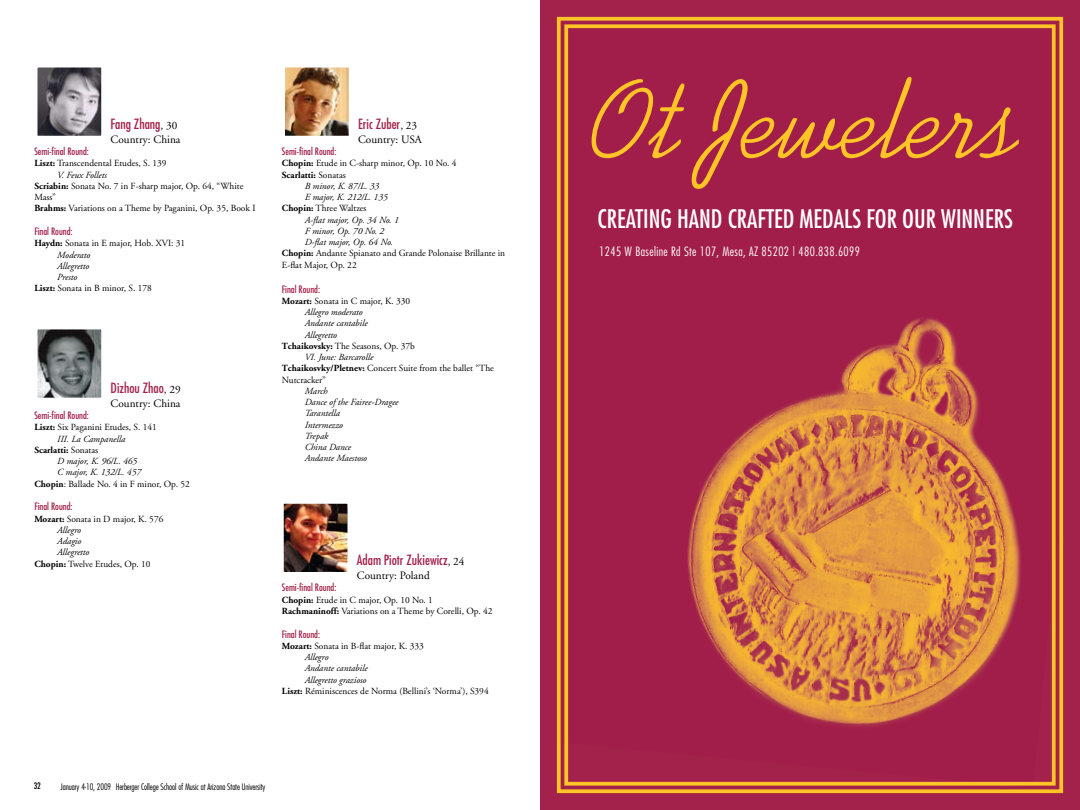
<style>
.page{position:relative;width:1080px;height:810px;background:#fff}
.page>*{position:absolute;margin:0;border:0;box-sizing:border-box;transform-origin:0 0}
.t1{font:112.75px "Kaufmann";color:#ffc425}
.t2{font:condensed 25px "Futura";color:#fff}
.t3{font:condensed 13.75px "Futura";color:#a2224b}
.t4{font:300 condensed 12.5px "Futura";letter-spacing:.03em;color:#fff}
.t5{font:11.25px "Adobe Garamond";color:#000}
.t6{font:condensed 10px "Futura";color:#a2224b}
.t7{font:9.38px/11.2px "Adobe Garamond";color:#000}
.t8{font:italic 9.38px/11.2px "Adobe Garamond";color:#000}
.t9{font:700 9.38px "Adobe Garamond";color:#000}
.t10{font:300 condensed 8.75px "Futura";letter-spacing:-.01em;color:#000}
.t11{font:condensed 8.75px "Futura";color:#000}
.s1{font-family:"Adobe Garamond";font-stretch:normal;font-size:11.25px;color:#000}
.s2{font-weight:700}
.s3{font-weight:400}
</style>
<div class="page">
<div style="left:540px;top:0;width:540px;height:810px;background:#a2224b"></div>
<img style="left:39px;top:69px;width:61px;height:65px">
<div style="left:34px;top:64px;width:71px;height:75px;border:4px solid #fff"></div>
<img style="left:39px;top:331px;width:61px;height:65px">
<div style="left:34px;top:326px;width:71px;height:75px;border:4px solid #fff"></div>
<img style="left:286px;top:69px;width:61px;height:65px">
<div style="left:281px;top:64px;width:71px;height:75px;border:4px solid #fff"></div>
<img style="left:285px;top:505px;width:61px;height:66px">
<div style="left:280px;top:500px;width:71px;height:76px;border:4px solid #fff"></div>
<svg style="left:556px;top:16px;width:508px;height:778px"></svg>
<div style="left:564px;top:24px;width:492px;height:762px;border:4px solid #ffc425"></div>
<h3 class="t3" style="left:111px;top:115px;width:68px">Fang Zhang<span class="s1">, 30</span></h3>
<p class="t5" style="left:111px;top:133px;width:71px">Country: China</p>
<p class="t6" style="left:34px;top:145px;width:56px">Semi-final Round:</p>
<p class="t7" style="left:34px;top:158px;width:134px"><span class="s2">Liszt:</span> Transcendental Etudes, S. 139</p>
<p class="t8" style="left:57px;top:169px;width:51px">V. Feux Follets</p>
<p class="t7" style="left:34px;top:181px;width:211px"><span class="s2">Scriabin:</span> Sonata No. 7 in F-sharp major, Op. 64, “White</p>
<p class="t7" style="left:34px;top:192px;width:23px">Mass”</p>
<p class="t7" style="left:34px;top:203px;width:223px"><span class="s2">Brahms:</span> Variations on a Theme by Paganini, Op. 35, Book I</p>
<p class="t6" style="left:34px;top:225px;width:40px">Final Round:</p>
<p class="t7" style="left:34px;top:238px;width:152px"><span class="s2">Haydn:</span> Sonata in E major, Hob. XVI: 31</p>
<p class="t8" style="left:57px;top:249px;width:35px">Moderato</p>
<p class="t8" style="left:57px;top:261px;width:34px">Allegretto</p>
<p class="t8" style="left:57px;top:272px;width:22px">Presto</p>
<p class="t7" style="left:34px;top:283px;width:119px"><span class="s2">Liszt:</span> Sonata in B minor, S. 178</p>
<h3 class="t3" style="left:111px;top:379px;width:72px">Dizhou Zhao<span class="s1">, 29</span></h3>
<p class="t5" style="left:111px;top:397px;width:71px">Country: China</p>
<p class="t6" style="left:34px;top:409px;width:56px">Semi-final Round:</p>
<p class="t7" style="left:34px;top:422px;width:124px"><span class="s2">Liszt:</span> Six Paganini Etudes, S. 141</p>
<p class="t8" style="left:57px;top:433px;width:69px">III. La Campanella</p>
<p class="t9" style="left:34px;top:445px;width:65px">Scarlatti: <span class="s3">Sonatas</span></p>
<p class="t8" style="left:57px;top:456px;width:82px">D major, K. 96/L. 465</p>
<p class="t8" style="left:57px;top:467px;width:85px">C major, K. 132/L. 457</p>
<p class="t7" style="left:34px;top:478px;width:157px"><span class="s2">Chopin</span>: Ballade No. 4 in F minor, Op. 52</p>
<p class="t6" style="left:34px;top:500px;width:40px">Final Round:</p>
<p class="t7" style="left:34px;top:513px;width:131px"><span class="s2">Mozart:</span> Sonata in D major, K. 576</p>
<p class="t8" style="left:57px;top:525px;width:25px">Allegro</p>
<p class="t8" style="left:57px;top:536px;width:26px">Adagio</p>
<p class="t8" style="left:57px;top:547px;width:34px">Allegretto</p>
<p class="t7" style="left:34px;top:558px;width:118px"><span class="s2">Chopin:</span> Twelve Etudes, Op. 10</p>
<h3 class="t3" style="left:358px;top:115px;width:61px">Eric Zuber<span class="s1">, 23</span></h3>
<p class="t5" style="left:358px;top:133px;width:65px">Country: USA</p>
<p class="t6" style="left:282px;top:145px;width:56px">Semi-final Round:</p>
<p class="t7" style="left:282px;top:158px;width:176px"><span class="s2">Chopin:</span> Etude in C-sharp minor, Op. 10 No. 4</p>
<p class="t9" style="left:282px;top:170px;width:65px">Scarlatti: <span class="s3">Sonatas</span></p>
<p class="t8" style="left:304px;top:181px;width:76px">B minor, K. 87/L. 33</p>
<p class="t8" style="left:304px;top:192px;width:85px">E major, K. 212/L. 135</p>
<p class="t7" style="left:282px;top:203px;width:86px"><span class="s2">Chopin:</span> Three Waltzes</p>
<p class="t8" style="left:304px;top:214px;width:95px">A-flat major, Op. 34 No. 1</p>
<p class="t8" style="left:304px;top:226px;width:81px">F minor, Op. 70 No. 2</p>
<p class="t8" style="left:304px;top:237px;width:90px">D-flat major, Op. 64 No.</p>
<p class="t7" style="left:282px;top:248px;width:225px"><span class="s2">Chopin:</span> Andante Spianato and Grande Polonaise Brillante in</p>
<p class="t7" style="left:282px;top:259px;width:76px">E-flat Major, Op. 22</p>
<p class="t6" style="left:282px;top:283px;width:40px">Final Round:</p>
<p class="t7" style="left:282px;top:296px;width:130px"><span class="s2">Mozart:</span> Sonata in C major, K. 330</p>
<p class="t8" style="left:304px;top:307px;width:60px">Allegro moderato</p>
<p class="t8" style="left:304px;top:318px;width:65px">Andante cantabile</p>
<p class="t8" style="left:304px;top:329px;width:34px">Allegretto</p>
<p class="t7" style="left:282px;top:341px;width:134px"><span class="s2">Tchaikovsky:</span> The Seasons, Op. 37b</p>
<p class="t8" style="left:304px;top:352px;width:70px">VI. June: Barcarolle</p>
<p class="t7" style="left:282px;top:363px;width:214px"><span class="s2">Tchaikosvky/Pletnev:</span> Concert Suite from the ballet “The</p>
<p class="t7" style="left:282px;top:374px;width:46px">Nutcracker”</p>
<p class="t8" style="left:304px;top:386px;width:95px">March<br>Dance of the Fairee-Dragee<br>Tarantella<br>Intermezzo<br>Trepak<br>China Dance<br>Andante Maestoso</p>
<h3 class="t3" style="left:357px;top:551px;width:109px">Adam Piotr Zukiewicz<span class="s1">, 24</span></h3>
<p class="t5" style="left:357px;top:569px;width:74px">Country: Poland</p>
<p class="t6" style="left:282px;top:581px;width:56px">Semi-final Round:</p>
<p class="t7" style="left:282px;top:594px;width:212px"><span class="s2">Chopin:</span> Etude in C major, Op. 10 No. 1<br><span class="s2">Rachmaninoff:</span> Variations on a Theme by Corelli, Op. 42</p>
<p class="t6" style="left:282px;top:628px;width:40px">Final Round:</p>
<p class="t7" style="left:282px;top:641px;width:143px"><span class="s2">Mozart:</span> Sonata in B-flat major, K. 333</p>
<p class="t8" style="left:304px;top:652px;width:25px">Allegro</p>
<p class="t8" style="left:304px;top:663px;width:65px">Andante cantabile</p>
<p class="t8" style="left:304px;top:674px;width:63px">Allegretto grazioso</p>
<p class="t7" style="left:282px;top:686px;width:208px"><span class="s2">Liszt:</span> Réminiscences de Norma (Bellini’s ‘Norma’), S394</p>
<p class="t11" style="left:34px;top:781px;width:9px">32</p>
<p class="t10" style="left:61px;top:781px;width:206px">January 4-10, 2009 Herberger College School of Music at Arizona State University</p>
<h1 class="t1" style="left:592px;top:57px;width:429px">Ot Jewelers</h1>
<h2 class="t2" style="left:598px;top:203px;width:18px">Creati</h2>
<h2 class="t2" style="left:649px;top:203px;width:90px">ng Hand crafted</h2>
<h2 class="t2" style="left:800px;top:203px;width:25px">Medals</h2>
<h2 class="t2" style="left:866px;top:203px;width:129px">for our winners</h2>
<h3 class="t4" style="left:599px;top:244px;width:262px">1245 W Baseline Rd Ste 107, Mesa, AZ 85202 | 480.838.6099</h3>
</div>
